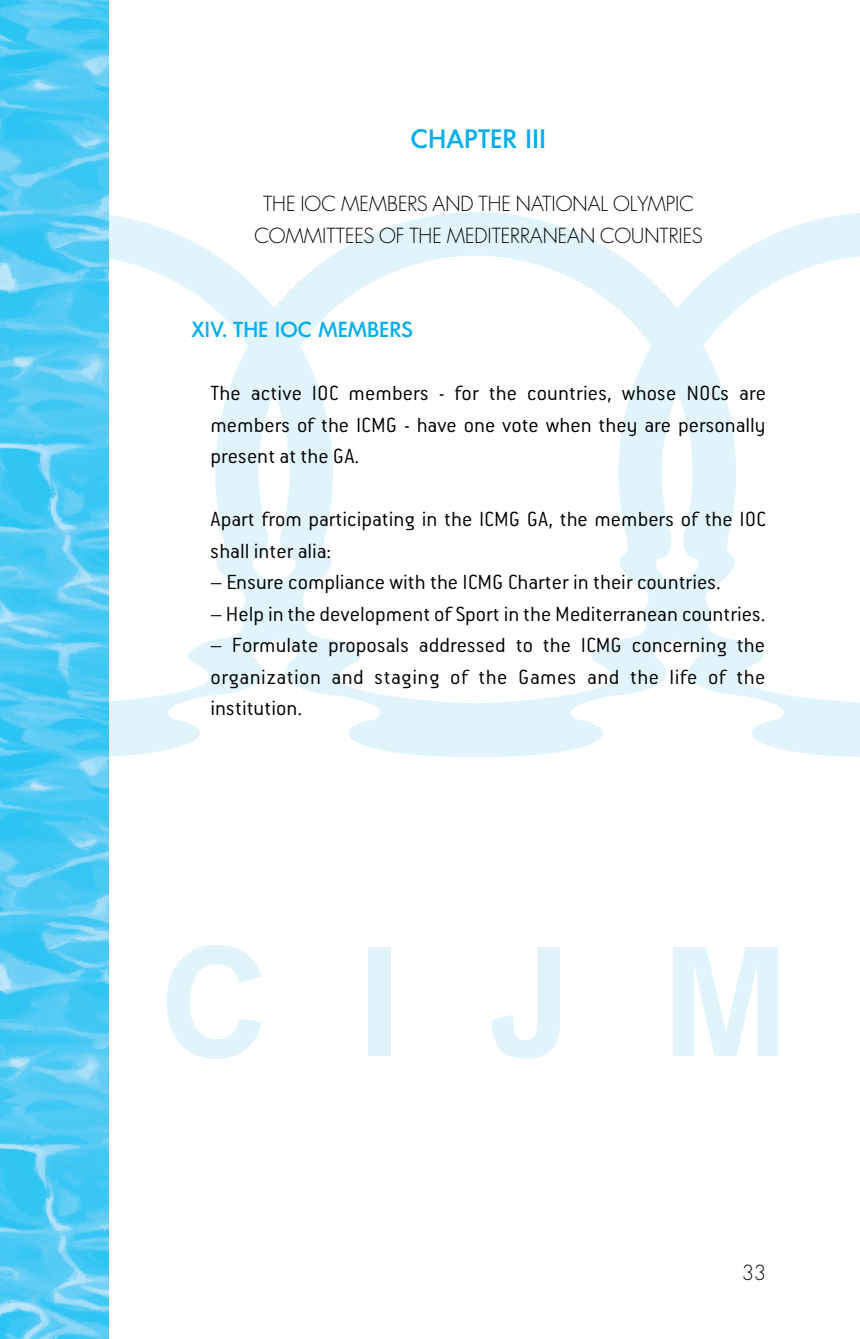
<style>
.page{position:relative;width:860px;height:1339px;background:#fff}
.page>*{position:absolute;margin:0;border:0;box-sizing:border-box;transform-origin:0 0}
.t1{font:24.75px "Art Futur H Demi";color:#00aeef}
.t2{font:300 22.5px/31.5px "PF Premier";color:#000;text-align:justify}
.t3{font:20.25px/31.5px "Art Futur H Light";color:#000;text-align:center}
.t4{font:20.25px "Art Futur H Demi";color:#00aeef}
</style>
<div class="page">
<svg style="left:673px;top:947px;width:105px;height:109px"></svg>
<div style="left:368px;top:947px;width:23px;height:109px;background:#e1f4fc"></div>
<svg style="left:167px;top:945px;width:94px;height:114px"></svg>
<svg style="left:491px;top:947px;width:69px;height:111px"></svg>
<svg style="left:108px;top:212px;width:752px;height:546px"></svg>
<img style="left:0;top:0;width:108px;height:1339px">
<p class="t1" style="left:411px;top:127px;width:137px">CHAPTER III</p>
<p class="t3" style="left:254px;top:190px;width:449px">THE IOC MEMBERS AND THE NATIONAL OLYMPIC<br>COMMITTEES OF THE MEDITERRANEAN COUNTRIES</p>
<p class="t4" style="left:191px;top:320px;width:223px">XIV. THE IOC MEMBERS</p>
<p class="t2" style="left:210px;top:379px;width:557px">The active IOC members - for the countries, whose NOCs are members of the ICMG - have one vote when they are personally present at the GA.</p>
<p class="t2" style="left:210px;top:505px;width:556px">Apart from participating in the ICMG GA, the members of the IOC shall inter alia:</p>
<p class="t2" style="left:210px;top:568px;width:511px">– Ensure compliance with the ICMG Charter in their countries.</p>
<p class="t2" style="left:210px;top:599px;width:556px">– Help in the development of Sport in the Mediterranean countries.</p>
<p class="t2" style="left:210px;top:631px;width:556px">– Formulate proposals addressed to the ICMG concerning the organization and staging of the Games and the life of the institution.</p>
<p class="t3" style="left:742px;top:1258px;width:25px">33</p>
</div>
